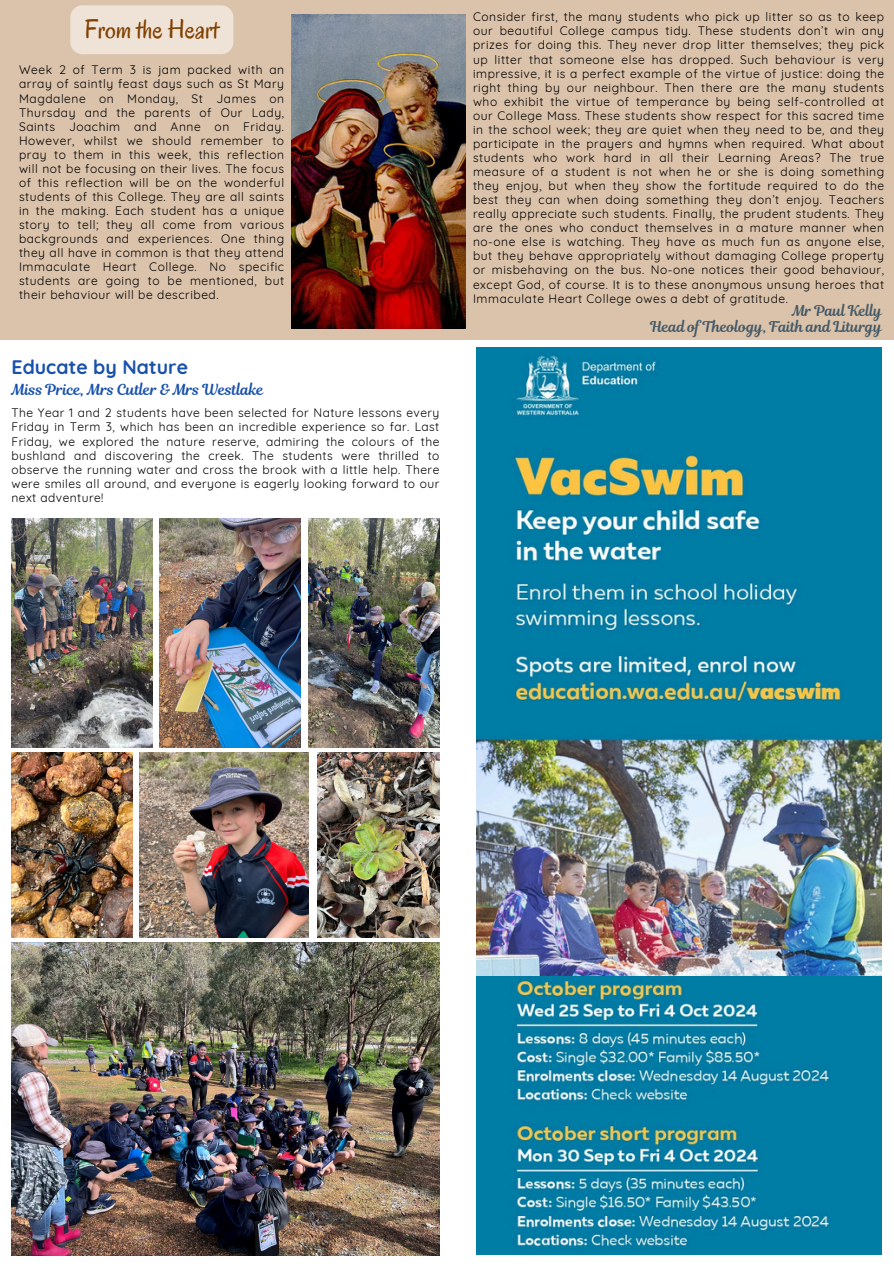
<style>
.page{position:relative;width:894px;height:1264px;background:#fff}
.page>*{position:absolute;margin:0;border:0;box-sizing:border-box;transform-origin:0 0}
.t1{font:27px "Oregano";color:#804000}
.t2{font:700 19.5px "Quicksand";color:#1851ab}
.t3{font:15px "RTL Romman Regular";color:#1851ab}
.t4{font:14.7px/15.8px "RTL Romman Regular";color:#435967;text-align:right}
.t5{font:12px/14.1px "Quicksand";letter-spacing:.045em;color:#000;text-align:justify}
</style>
<div class="page">
<div style="left:0;top:0;width:893px;height:340px;background:#dbc2aa"></div>
<img style="left:292px;top:15px;width:173px;height:313px">
<img style="left:477px;top:347px;width:403px;height:629px">
<img style="left:477px;top:976px;width:403px;height:278px">
<img style="left:12px;top:942px;width:427px;height:313px">
<img style="left:317px;top:752px;width:122px;height:185px">
<img style="left:12px;top:752px;width:120px;height:185px">
<img style="left:140px;top:752px;width:169px;height:185px">
<img style="left:12px;top:519px;width:140px;height:228px">
<img style="left:159px;top:519px;width:141px;height:228px">
<img style="left:308px;top:519px;width:131px;height:228px">
<div style="left:70px;top:5px;width:163px;height:49px;background:#efe3d7"></div>
<p class="t1" style="left:84px;top:12px;width:136px">From the Heart</p>
<p class="t5" style="left:19px;top:63px;width:266px">Week 2 of Term 3 is jam packed with an array of saintly feast days such as St Mary Magdalene on Monday, St James on Thursday and the parents of Our Lady, Saints Joachim and Anne on Friday.<br>However, whilst we should remember to pray to them in this week, this reflection will not be focusing on their lives. The focus of this reflection will be on the wonderful students of this College. They are all saints in the making. Each student has a unique story to tell; they all come from various backgrounds and experiences. One thing they all have in common is that they attend Immaculate Heart College. No specific students are going to be mentioned, but their behaviour will be described.</p>
<p class="t2" style="left:12px;top:354px;width:178px">Educate by Nature</p>
<p class="t3" style="left:12px;top:379px;width:253px">Miss Price, Mrs Cutler &amp; Mrs Westlake</p>
<p class="t5" style="left:12px;top:406px;width:429px">The Year 1 and 2 students have been selected for Nature lessons every Friday in Term 3, which has been an incredible experience so far. Last Friday, we explored the nature reserve, admiring the colours of the bushland and discovering the creek. The students were thrilled to observe the running water and cross the brook with a little help. There were smiles all around, and everyone is eagerly looking forward to our next adventure!</p>
<p class="t5" style="left:473px;top:10px;width:412px">Consider first, the many students who pick up litter so as to keep our beautiful College campus tidy. These students don’t win any prizes for doing this. They never drop litter themselves; they pick up litter that someone else has dropped. Such behaviour is very impressive, it is a perfect example of the virtue of justice: doing the right thing by our neighbour. Then there are the many students who exhibit the virtue of temperance by being self-controlled at our College Mass. These students show respect for this sacred time in the school week; they are quiet when they need to be, and they participate in the prayers and hymns when required. What about students who work hard in all their Learning Areas? The true measure of a student is not when he or she is doing something they enjoy, but when they show the fortitude required to do the best they can when doing something they don’t enjoy. Teachers really appreciate such students. Finally, the prudent students. They are the ones who conduct themselves in a mature manner when no-one else is watching. They have as much fun as anyone else, but they behave appropriately without damaging College property or misbehaving on the bus. No-one notices their good behaviour, except God, of course. It is to these anonymous unsung heroes that Immaculate Heart College owes a debt of gratitude.</p>
<p class="t4" style="left:650px;top:303px;width:233px">Mr Paul Kelly<br>Head of Theology, Faith and Liturgy</p>
</div>
